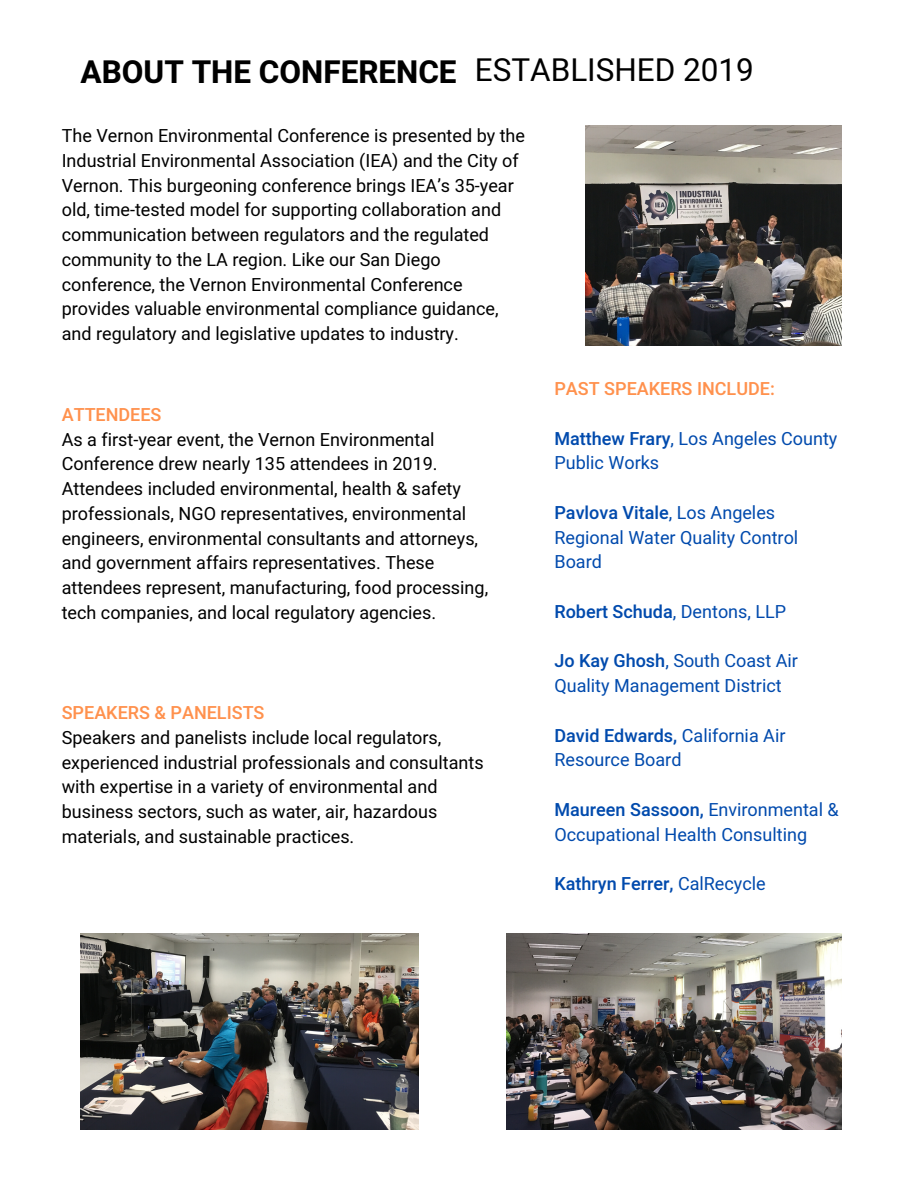
<style>
.page{position:relative;width:918px;height:1188px;background:#fff}
.page>*{position:absolute;margin:0;border:0;box-sizing:border-box;transform-origin:0 0}
.t1{font:700 31.5px "Heebo";color:#000}
.t2{font:31.5px "Heebo";color:#000}
.t3{font:18px/24.8px "Heebo";color:#000}
.t4{font:18px/24.8px "Heebo";color:#004aad}
.t5{font:500 18px "Heebo";color:#004aad}
.t6{font:500 18px "Heebo";color:#ff914d}
.s1{font-weight:500}
.s2{font-weight:400}
</style>
<div class="page">
<img style="left:81px;top:933px;width:337px;height:196px">
<img style="left:585px;top:126px;width:257px;height:219px">
<img style="left:506px;top:933px;width:336px;height:197px">
<h1 class="t1" style="left:81px;top:50px;width:378px">ABOUT THE CONFERENCE</h1>
<h1 class="t2" style="left:475px;top:48px;width:280px">ESTABLISHED 2019</h1>
<p class="t3" style="left:62px;top:124px;width:465px">The Vernon Environmental Conference is presented by the Industrial Environmental Association (IEA) and the City of Vernon. This burgeoning conference brings IEA’s 35-year old, time-tested model for supporting collaboration and communication between regulators and the regulated community to the LA region. Like our San Diego conference, the Vernon Environmental Conference provides valuable environmental compliance guidance, and regulatory and legislative updates to industry.</p>
<p class="t6" style="left:62px;top:402px;width:101px">ATTENDEES</p>
<p class="t3" style="left:62px;top:428px;width:428px">As a first-year event, the Vernon Environmental Conference drew nearly 135 attendees in 2019.<br>Attendees included environmental, health &amp; safety professionals, NGO representatives, environmental engineers, environmental consultants and attorneys, and government affairs representatives. These attendees represent, manufacturing, food processing, tech companies, and local regulatory agencies.</p>
<p class="t6" style="left:62px;top:700px;width:204px">SPEAKERS &amp; PANELISTS</p>
<p class="t3" style="left:62px;top:726px;width:423px">Speakers and panelists include local regulators, experienced industrial professionals and consultants with expertise in a variety of environmental and business sectors, such as water, air, hazardous materials, and sustainable practices.</p>
<p class="t6" style="left:554px;top:376px;width:222px">PAST SPEAKERS INCLUDE:</p>
<p class="t4" style="left:554px;top:427px;width:285px"><span class="s1">Matthew Frary</span>, Los Angeles County<br>Public Works</p>
<p class="t4" style="left:554px;top:501px;width:245px"><span class="s1">Pavlova Vitale</span>, Los Angeles<br>Regional Water Quality Control<br>Board</p>
<p class="t5" style="left:554px;top:599px;width:233px">Robert Schuda<span class="s2">, Dentons, LLP</span></p>
<p class="t4" style="left:554px;top:649px;width:245px"><span class="s1">Jo Kay Ghosh</span>, South Coast Air<br>Quality Management District</p>
<p class="t4" style="left:554px;top:724px;width:233px"><span class="s1">David Edwards,</span> California Air<br>Resource Board</p>
<p class="t4" style="left:554px;top:798px;width:286px"><span class="s1">Maureen Sassoon,</span> Environmental &amp;<br>Occupational Health Consulting</p>
<p class="t5" style="left:554px;top:871px;width:213px">Kathryn Ferrer, <span class="s2">CalRecycle</span></p>
</div>
